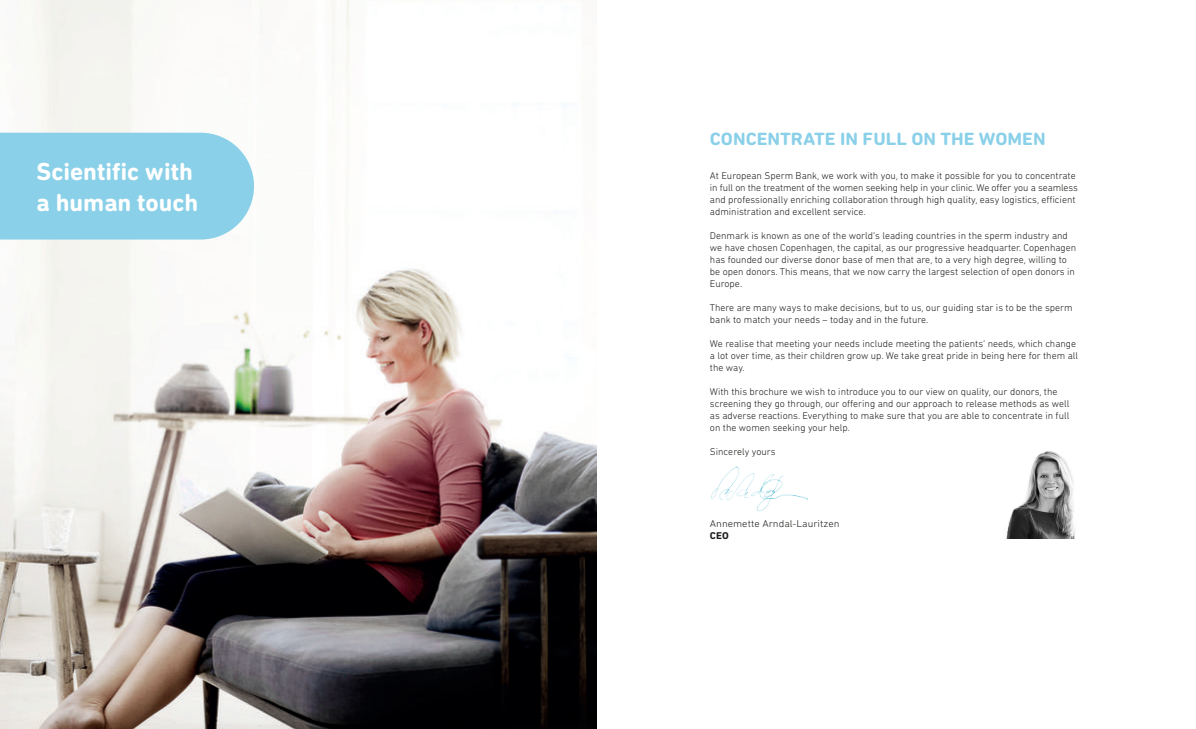
<style>
.page{position:relative;width:1196px;height:729px;background:#fff}
.page>*{position:absolute;margin:0;border:0;box-sizing:border-box;transform-origin:0 0}
.overskrift_stor{font:700 25px "DIN Next Rounded LT Pro";color:#fff}
.Overskrift{font:700 18px "DIN Next Rounded LT Pro";color:#89d0e8;scale:1.07 1}
.Brødtekst{font:300 10px/12px "DIN Next Rounded LT Pro";color:#1d1d1b}
.Brødtekst-2{font:300 10px "DIN Next Rounded LT Pro";color:#1d1d1b;scale:1.07 1}
.Brødtekst-3{font:700 10px "DIN Next Rounded LT Pro";color:#1d1d1b;scale:1.07 1}
</style>
<div class="page">
<img style="left:1px;top:0;width:595px;height:728px">
<div style="left:1px;top:133px;width:253px;height:106px;background:#89d0e8"></div>
<img style="left:711px;top:466px;width:97px;height:46px">
<img style="left:1006px;top:451px;width:69px;height:87px">
<p class="overskrift_stor" style="left:37px;top:157px;width:158px">Scientific with</p>
<p class="overskrift_stor" style="left:37px;top:187px;width:163px">a human touch</p>
<p class="Overskrift" style="left:710px;top:129px;width:315px">CONCENTRATE IN FULL ON THE WOMEN</p>
<p class="Brødtekst" style="left:710px;top:169px;width:369px">At European Sperm Bank, we work with you, to make it possible for you to concentrate in full on the treatment of the women seeking help in your clinic. We offer you a seamless and professionally enriching collaboration through high quality, easy logistics, efficient administration and excellent service.</p>
<p class="Brødtekst" style="left:710px;top:229px;width:368px">Denmark is known as one of the world’s leading countries in the sperm industry and we have chosen Copenhagen, the capital, as our progressive headquarter. Copenhagen has founded our diverse donor base of men that are, to a very high degree, willing to be open donors. This means, that we now carry the largest selection of open donors in Europe.</p>
<p class="Brødtekst" style="left:710px;top:301px;width:364px">There are many ways to make decisions, but to us, our guiding star is to be the sperm bank to match your needs – today and in the future.</p>
<p class="Brødtekst" style="left:710px;top:337px;width:369px">We realise that meeting your needs include meeting the patients’ needs, which change a lot over time, as their children grow up. We take great pride in being here for them all the way.</p>
<p class="Brødtekst" style="left:710px;top:385px;width:361px">With this brochure we wish to introduce you to our view on quality, our donors, the screening they go through, our offering and our approach to release methods as well as adverse reactions. Everything to make sure that you are able to concentrate in full on the women seeking your help.</p>
<p class="Brødtekst" style="left:710px;top:445px;width:67px">Sincerely yours</p>
<p class="Brødtekst-2" style="left:710px;top:517px;width:123px">Annemette Arndal-Lauritzen</p>
<p class="Brødtekst-3" style="left:710px;top:529px;width:19px">CEO</p>
</div>
